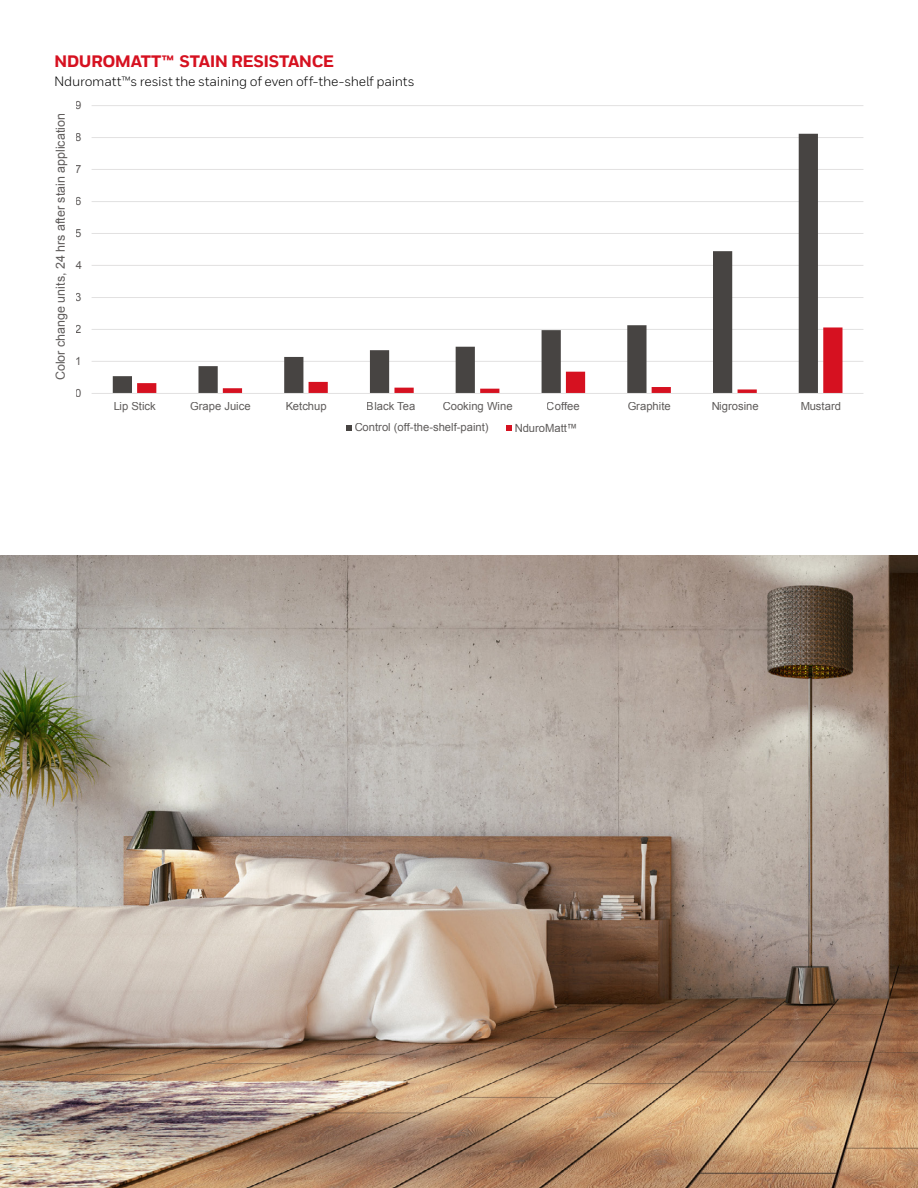
<style>
.page{position:relative;width:918px;height:1188px;background:#fff}
.page>*{position:absolute;margin:0;border:0;box-sizing:border-box;transform-origin:0 0}
.t1{font:800 16.5px "Honeywell Sans TT";letter-spacing:-.03em;color:#d61120}
.t2{font:13.5px "Honeywell Sans TT";letter-spacing:-.015em;color:#000}
.t3{font:12.45px "Arial";color:#5f5c5b}
.t4{font:11.25px "Arial";color:#5f5c5b}
</style>
<div class="page">
<hr style="left:92px;top:105px;width:771px;height:1px;background:#e2e1e1">
<hr style="left:92px;top:137px;width:771px;height:1px;background:#e2e1e1">
<hr style="left:92px;top:169px;width:771px;height:1px;background:#e2e1e1">
<hr style="left:92px;top:201px;width:771px;height:1px;background:#e2e1e1">
<hr style="left:92px;top:233px;width:771px;height:1px;background:#e2e1e1">
<hr style="left:92px;top:265px;width:771px;height:1px;background:#e2e1e1">
<hr style="left:92px;top:297px;width:771px;height:1px;background:#e2e1e1">
<hr style="left:92px;top:329px;width:771px;height:1px;background:#e2e1e1">
<hr style="left:92px;top:361px;width:771px;height:1px;background:#e2e1e1">
<svg style="left:113px;top:134px;width:705px;height:259px"></svg>
<svg style="left:137px;top:327px;width:706px;height:66px"></svg>
<hr style="left:92px;top:393px;width:771px;height:1px;background:#e2e1e1">
<svg style="left:346px;top:425px;width:6px;height:6px"></svg>
<svg style="left:506px;top:425px;width:6px;height:6px"></svg>
<img style="left:0;top:555px;width:918px;height:633px">
<h1 class="t1" style="left:54px;top:51px;width:282px">NDUROMATT™ STAIN RESISTANCE</h1>
<p class="t2" style="left:54px;top:74px;width:362px">Nduromatt™s resist the staining of even off-the-shelf paints</p>
<p class="t3" style="left:52px;top:380px;width:269px;rotate:-90deg">Color change units, 24 hrs after stain application</p>
<p class="t4" style="left:76px;top:98px;width:8px">9</p>
<p class="t4" style="left:76px;top:130px;width:8px">8</p>
<p class="t4" style="left:76px;top:162px;width:8px">7</p>
<p class="t4" style="left:76px;top:194px;width:8px">6</p>
<p class="t4" style="left:76px;top:226px;width:8px">5</p>
<p class="t4" style="left:76px;top:258px;width:8px">4</p>
<p class="t4" style="left:76px;top:290px;width:8px">3</p>
<p class="t4" style="left:76px;top:322px;width:8px">2</p>
<p class="t4" style="left:76px;top:354px;width:8px">1</p>
<p class="t4" style="left:76px;top:386px;width:8px">0</p>
<p class="t4" style="left:113px;top:399px;width:44px">Lip Stick</p>
<p class="t4" style="left:190px;top:399px;width:62px">Grape Juice</p>
<p class="t4" style="left:285px;top:399px;width:43px">Ketchup</p>
<p class="t4" style="left:367px;top:399px;width:50px">Black Tea</p>
<p class="t4" style="left:443px;top:399px;width:72px">Cooking Wine</p>
<p class="t4" style="left:547px;top:399px;width:34px">Coffee</p>
<p class="t4" style="left:628px;top:399px;width:45px">Graphite</p>
<p class="t4" style="left:711px;top:399px;width:49px">Nigrosine</p>
<p class="t4" style="left:800px;top:399px;width:42px">Mustard</p>
<p class="t4" style="left:355px;top:420px;width:136px">Control (off-the-shelf-paint)</p>
<p class="t4" style="left:515px;top:420px;width:65px">NduroMatt™</p>
</div>
